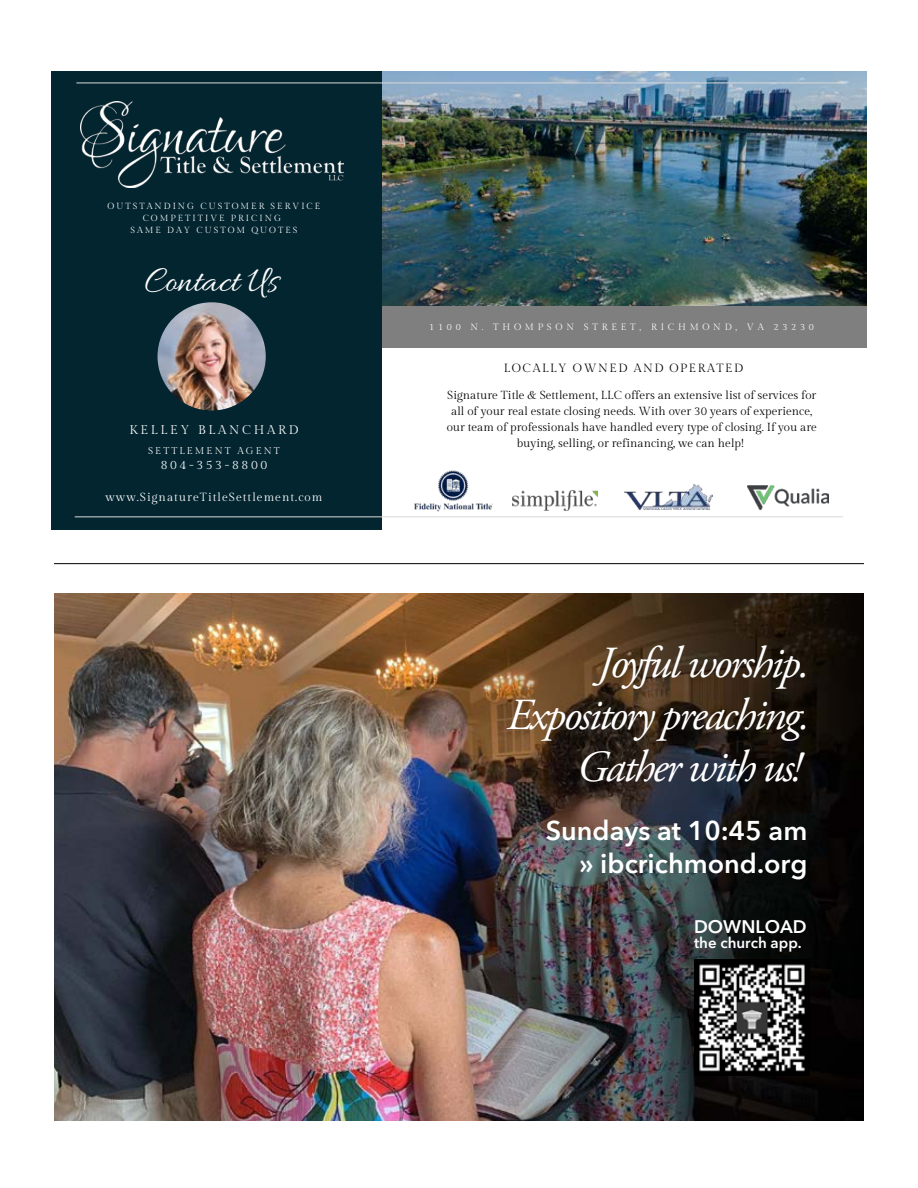
<style>
.page{position:relative;width:918px;height:1188px;background:#fff}
.page>*{position:absolute;margin:0;border:0;box-sizing:border-box;transform-origin:0 0}
.t1{font:italic 44.4px/51.8px "Adobe Garamond Pro";letter-spacing:-.05em;color:#fff;text-align:right}
.t2{font:37.5px "Allura";color:#fff}
.t3{font:600 27px/33px "Avenir Next Cyr";color:#fff;text-align:right}
.t4{font:600 18px "Avenir Next Cyr";color:#fff}
.t5{font:600 15px "Avenir Next Cyr";color:#fff}
.t6{font:12.6px "Gilda Display";letter-spacing:.21em;color:#fff}
.t7{font:12.45px "Gilda Display";letter-spacing:.21em;color:#fff}
.t8{font:11.85px "Gilda Display";letter-spacing:.085em;color:#fff}
.t9{font:11.85px "Gilda Display";letter-spacing:.13em;color:#000}
.t10{font:11.7px/15.9px "Gilda Display";color:#000;text-align:center}
.t11{font:9.75px "Gilda Display";letter-spacing:.21em;color:#fff}
.t12{font:9.3px "Gilda Display";letter-spacing:.4em;color:#fff}
.t13{font:8.85px/11.9px "Gilda Display";letter-spacing:.225em;color:#fff;text-align:center}
</style>
<div class="page">
<hr style="left:54px;top:563px;width:810px;height:1px;background:#000">
<hr style="left:917px;top:0;width:1px;height:351px;background:#e9eedd">
<img style="left:54px;top:593px;width:810px;height:527px">
<img style="left:694px;top:960px;width:116px;height:116px">
<img style="left:382px;top:71px;width:484px;height:235px">
<div style="left:52px;top:71px;width:330px;height:459px;background:#032530"></div>
<img style="left:158px;top:302px;width:108px;height:109px;border-radius:54px">
<div style="left:382px;top:306px;width:484px;height:42px;background:#7f7f7f"></div>
<img style="left:80px;top:102px;width:264px;height:85px">
<hr style="left:76px;top:82px;width:769px;height:1px;background:#d9d9d9">
<hr style="left:75px;top:516px;width:768px;height:1px;background:#d9d9d9">
<img style="left:410px;top:470px;width:86px;height:48px">
<img style="left:513px;top:491px;width:84px;height:19px">
<img style="left:747px;top:486px;width:81px;height:24px">
<img style="left:625px;top:484px;width:88px;height:26px">
<p class="t13" style="left:108px;top:200px;width:214px">OUTSTANDING CUSTOMER SERVICE<br>COMPETITIVE PRICING<br>SAME DAY CUSTOM QUOTES</p>
<h2 class="t2" style="left:145px;top:260px;width:135px">Contact Us</h2>
<p class="t6" style="left:129px;top:423px;width:171px">KELLEY BLANCHARD</p>
<p class="t11" style="left:148px;top:446px;width:133px">SETTLEMENT AGENT</p>
<p class="t7" style="left:161px;top:458px;width:108px">804-353-8800</p>
<p class="t8" style="left:106px;top:490px;width:218px">www.SignatureTitleSettlement.com</p>
<p class="t12" style="left:429px;top:322px;width:386px">1100 N. THOMPSON STREET, RICHMOND, VA 23230</p>
<p class="t9" style="left:504px;top:361px;width:241px">LOCALLY OWNED AND OPERATED</p>
<p class="t10" style="left:447px;top:388px;width:372px">Signature Title &amp; Settlement, LLC offers an extensive list of services for all of your real estate closing needs. With over 30 years of experience, our team of professionals have handled every type of closing. If you are buying, selling, or refinancing, we can help!</p>
<h1 class="t1" style="left:507px;top:639px;width:304px">Joyful worship.<br>Expository preaching.<br>Gather with us!</h1>
<h3 class="t3" style="left:546px;top:814px;width:263px">Sundays at 10:45 am » ibcrichmond.org</h3>
<h3 class="t4" style="left:694px;top:915px;width:114px">DOWNLOAD</h3>
<p class="t5" style="left:694px;top:933px;width:109px">the church app.</p>
</div>
